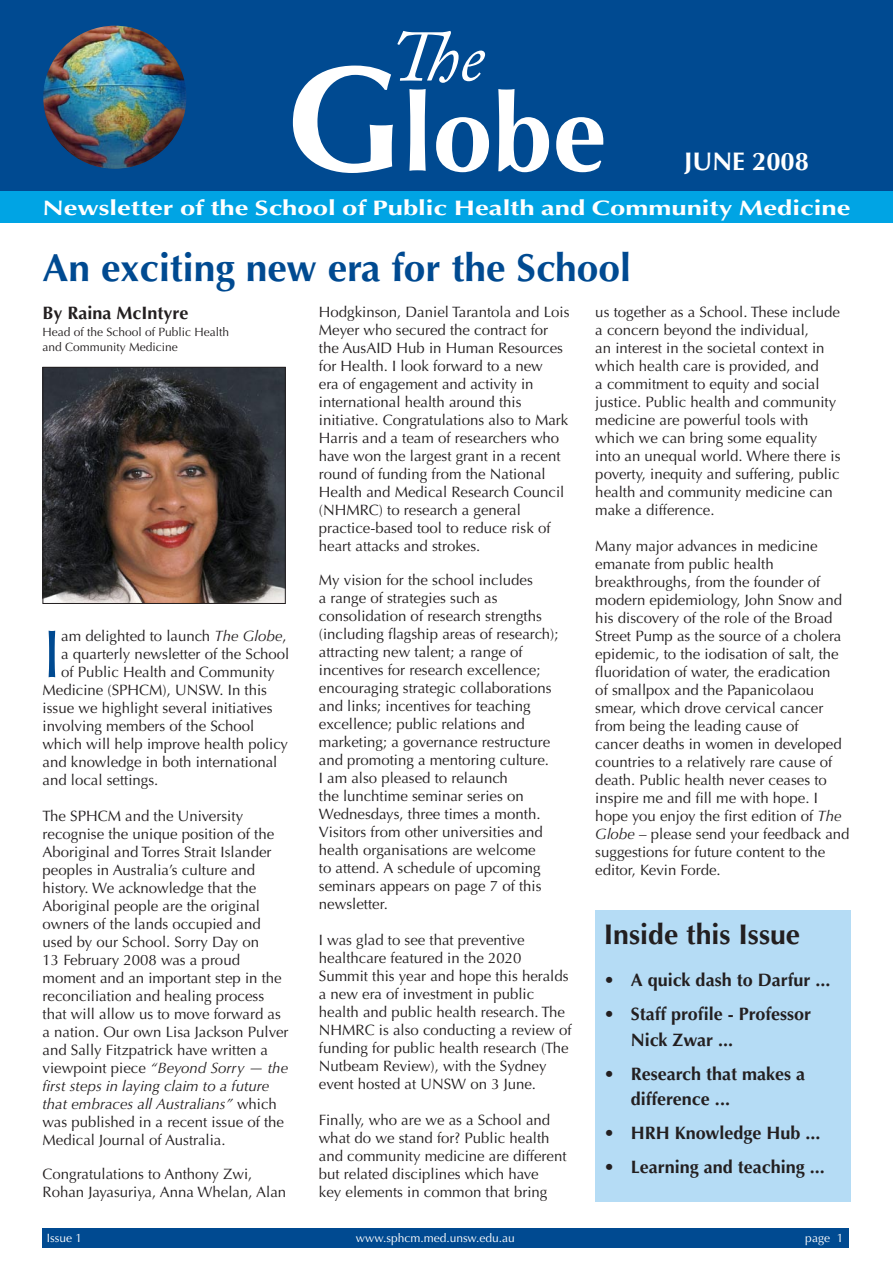
<style>
.page{position:relative;width:893px;height:1263px;background:#fff}
.page>*{position:absolute;margin:0;border:0;box-sizing:border-box;transform-origin:0 0}
.t1{font:700 108px "Optima LT Std";color:#fff}
.t2{font:italic 72px "Adobe Caslon Pro";color:#fff}
.t3{font:67.5px "Optima LT Std";color:#004a91}
.t4{font:700 39px "Optima LT Std";color:#004a91}
.t5{font:700 28.5px "Optima LT Std";color:#231f20}
.t6{font:700 25.5px "Optima LT Std";color:#fff}
.t7{font:700 21px "Optima LT Std";color:#fff;scale:1.31 1}
.t8{font:700 18px/25.5px "Optima LT Std";color:#231f20}
.t9{font:15px/18px "Optima LT Std";color:#231f20}
.t10{font:12px/15px "Optima LT Std";color:#231f20}
.t11{font:12px "Optima LT Std";color:#fff}
.s1{font-size:150px}
.s2{font-style:italic}
</style>
<div class="page">
<div style="left:43px;top:1228px;width:806px;height:20px;background:#004a91"></div>
<div style="left:0;top:0;width:893px;height:198px;background:#004a91"></div>
<div style="left:0;top:191px;width:893px;height:32px;background:#00a4e4"></div>
<img style="left:43px;top:25px;width:144px;height:145px;border-radius:72px">
<div style="left:595px;top:910px;width:255px;height:291px;background:#b5dcf5"></div>
<img style="left:45px;top:369px;width:239px;height:233px">
<div style="left:43px;top:367px;width:243px;height:237px;border:1px solid #231f20"></div>
<h2 class="t2" style="left:390px;top:14px;width:96px">The</h2>
<h1 class="t1" style="left:286px;top:71px;width:322px"><span class="s1">G</span>lobe</h1>
<h3 class="t6" style="left:684px;top:147px;width:126px">JUNE 2008</h3>
<h3 class="t7" style="left:43px;top:196px;width:618px">Newsletter of the School of Public Health and Community Medicine</h3>
<h3 class="t4" style="left:43px;top:245px;width:590px">An exciting new era for the School</h3>
<p class="t8" style="left:43px;top:301px;width:147px">By Raina McIntyre</p>
<p class="t10" style="left:43px;top:324px;width:188px">Head of the School of Public Health and Community Medicine</p>
<p class="t9" style="left:319px;top:303px;width:252px">Hodgkinson, Daniel Tarantola and Lois Meyer who secured the contract for the AusAID Hub in Human Resources for Health. I look forward to a new<br>era of engagement and activity in international health around this initiative. Congratulations also to Mark Harris and a team of researchers who have won the largest grant in a recent round of funding from the National Health and Medical Research Council (NHMRC) to research a general practice-based tool to reduce risk of heart attacks and strokes.</p>
<p class="t9" style="left:319px;top:571px;width:241px">My vision for the school includes<br>a range of strategies such as consolidation of research strengths (including flagship areas of research); attracting new talent; a range of incentives for research excellence; encouraging strategic collaborations and links; incentives for teaching excellence; public relations and marketing; a governance restructure and promoting a mentoring culture.<br>I am also pleased to relaunch<br>the lunchtime seminar series on Wednesdays, three times a month.<br>Visitors from other universities and health organisations are welcome<br>to attend. A schedule of upcoming seminars appears on page 7 of this newsletter.</p>
<p class="t9" style="left:319px;top:931px;width:254px">I was glad to see that preventive healthcare featured in the 2020<br>Summit this year and hope this heralds a new era of investment in public health and public health research. The NHMRC is also conducting a review of funding for public health research (The Nutbeam Review), with the Sydney event hosted at UNSW on 3 June.</p>
<p class="t9" style="left:319px;top:1111px;width:249px">Finally, who are we as a School and what do we stand for? Public health and community medicine are different but related disciplines which have<br>key elements in common that bring</p>
<p class="t9" style="left:595px;top:303px;width:247px">us together as a School. These include a concern beyond the individual,<br>an interest in the societal context in which health care is provided, and<br>a commitment to equity and social justice. Public health and community medicine are powerful tools with which we can bring some equality into an unequal world. Where there is poverty, inequity and suffering, public health and community medicine can make a difference.</p>
<p class="t9" style="left:595px;top:537px;width:256px">Many major advances in medicine emanate from public health breakthroughs, from the founder of modern epidemiology, John Snow and his discovery of the role of the Broad Street Pump as the source of a cholera epidemic, to the iodisation of salt, the fluoridation of water, the eradication<br>of smallpox and the Papanicolaou smear, which drove cervical cancer from being the leading cause of<br>cancer deaths in women in developed countries to a relatively rare cause of death. Public health never ceases to inspire me and fill me with hope. I hope you enjoy the first edition of <span class="s2">The Globe</span> – please send your feedback and suggestions for future content to the editor, Kevin Forde.</p>
<h3 class="t3" style="left:43px;top:615px;width:20px">I</h3>
<p class="t9" style="left:61px;top:627px;width:227px">am delighted to launch <span class="s2">The Globe</span>,</p>
<p class="t9" style="left:61px;top:645px;width:230px">a quarterly newsletter of the School</p>
<p class="t9" style="left:61px;top:663px;width:215px">of Public Health and Community</p>
<p class="t9" style="left:43px;top:681px;width:226px">Medicine (SPHCM), UNSW. In this</p>
<p class="t9" style="left:43px;top:699px;width:232px">issue we highlight several initiatives</p>
<p class="t9" style="left:43px;top:717px;width:213px">involving members of the School</p>
<p class="t9" style="left:43px;top:735px;width:247px">which will help improve health policy</p>
<p class="t9" style="left:43px;top:753px;width:236px">and knowledge in both international</p>
<p class="t9" style="left:43px;top:771px;width:117px">and local settings.</p>
<p class="t9" style="left:43px;top:807px;width:247px">The SPHCM and the University recognise the unique position of the Aboriginal and Torres Strait Islander peoples in Australia’s culture and history. We acknowledge that the Aboriginal people are the original owners of the lands occupied and used by our School. Sorry Day on<br>13 February 2008 was a proud moment and an important step in the reconciliation and healing process that will allow us to move forward as a nation. Our own Lisa Jackson Pulver and Sally Fitzpatrick have written a viewpoint piece <span class="s2">“Beyond Sorry — the first steps in laying claim to a future that embraces all Australians”</span> which was published in a recent issue of the Medical Journal of Australia.</p>
<p class="t9" style="left:43px;top:1165px;width:245px">Congratulations to Anthony Zwi,<br>Rohan Jayasuriya, Anna Whelan, Alan</p>
<h3 class="t5" style="left:604px;top:917px;width:198px">Inside this Issue</h3>
<p class="t8" style="left:604px;top:967px;width:228px">• A quick dash to Darfur ...</p>
<p class="t8" style="left:631px;top:1001px;width:182px;text-indent:-27px">• Staff profile - Professor<br>Nick Zwar ...</p>
<p class="t8" style="left:631px;top:1061px;width:176px;text-indent:-27px">• Research that makes a difference ...</p>
<p class="t8" style="left:604px;top:1120px;width:218px">• HRH Knowledge Hub ...</p>
<p class="t8" style="left:604px;top:1154px;width:222px">• Learning and teaching ...</p>
<p class="t11" style="left:47px;top:1230px;width:37px">Issue 1</p>
<p class="t11" style="left:356px;top:1230px;width:160px">www.sphcm.med.unsw.edu.au</p>
<p class="t11" style="left:805px;top:1230px;width:40px">page 1</p>
</div>
